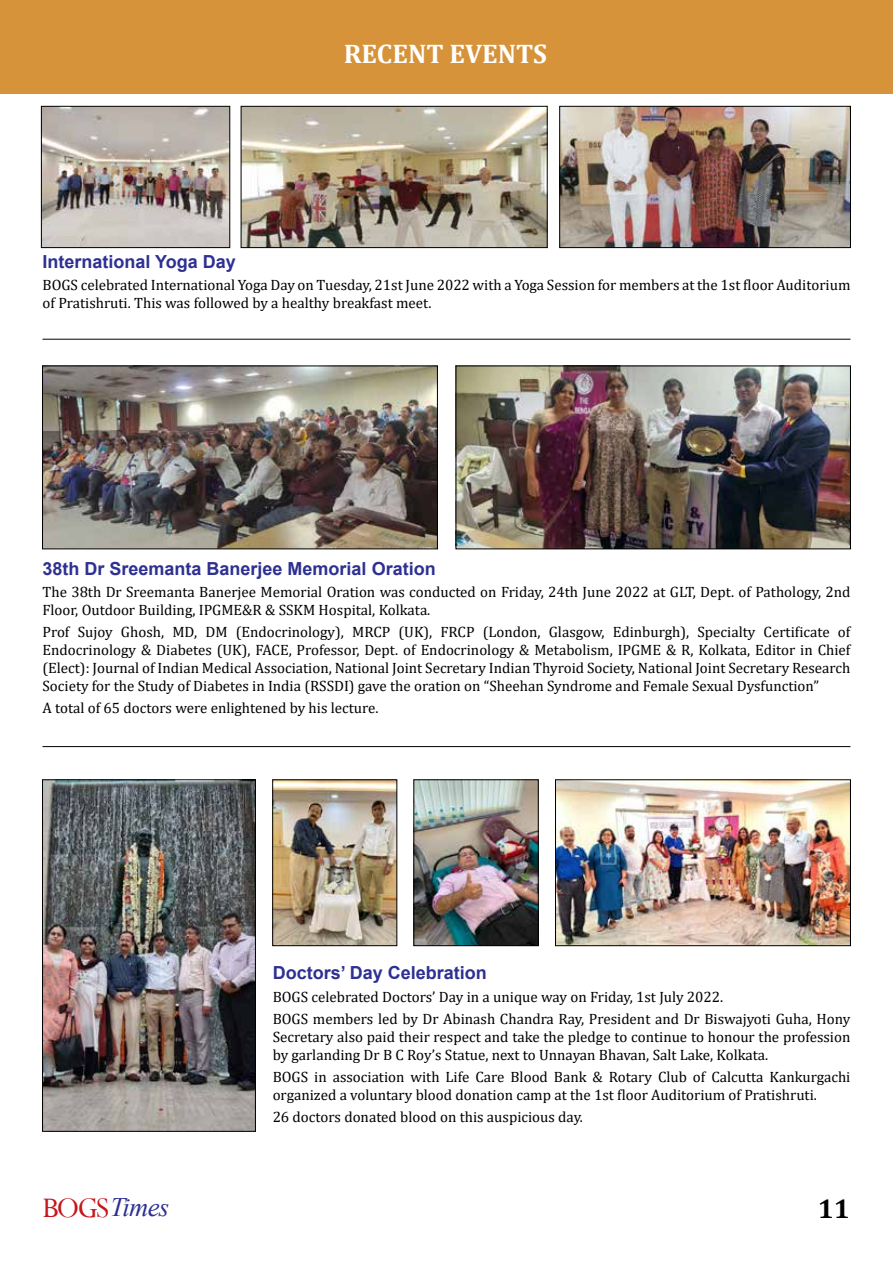
<style>
.page{position:relative;width:893px;height:1263px;background:#fff}
.page>*{position:absolute;margin:0;border:0;box-sizing:border-box;transform-origin:0 0}
.t1{font:700 27px "Cambria";color:#fff}
.t2{font:700 27px "Cambria";color:#000}
.t3{font:italic 26.7px "Times New Roman";letter-spacing:-.03em;color:#2e3092}
.t4{font:700 18px "Arial";color:#2e3092}
.t5{font:15px/18px "Cambria";color:#000}
.s1{font-family:"Perpetua";font-style:normal;font-size:31.65px;color:#c4161c}
</style>
<div class="page">
<div style="left:0;top:0;width:893px;height:93px;background:#d79339"></div>
<img style="left:43px;top:108px;width:185px;height:138px">
<div style="left:41px;top:106px;width:189px;height:142px;border:1px solid #000"></div>
<img style="left:243px;top:108px;width:303px;height:138px">
<div style="left:241px;top:106px;width:307px;height:142px;border:1px solid #000"></div>
<img style="left:561px;top:108px;width:288px;height:138px">
<div style="left:559px;top:106px;width:292px;height:142px;border:1px solid #000"></div>
<img style="left:44px;top:368px;width:392px;height:179px">
<div style="left:42px;top:366px;width:396px;height:183px;border:1px solid #000"></div>
<img style="left:458px;top:368px;width:391px;height:179px">
<div style="left:456px;top:366px;width:395px;height:183px;border:1px solid #000"></div>
<img style="left:415px;top:781px;width:122px;height:163px">
<div style="left:413px;top:779px;width:126px;height:167px;border:1px solid #000"></div>
<img style="left:274px;top:781px;width:121px;height:163px">
<div style="left:272px;top:779px;width:125px;height:167px;border:1px solid #000"></div>
<img style="left:557px;top:781px;width:292px;height:163px">
<div style="left:555px;top:779px;width:296px;height:167px;border:1px solid #000"></div>
<img style="left:44px;top:781px;width:210px;height:349px">
<div style="left:42px;top:779px;width:214px;height:353px;border:1px solid #000"></div>
<hr style="left:43px;top:339px;width:807px;height:1px;background:#000">
<hr style="left:43px;top:746px;width:807px;height:1px;background:#000">
<h1 class="t1" style="left:344px;top:35px;width:205px">RECENT EVENTS</h1>
<p class="t4" style="left:43px;top:249px;width:195px">International Yoga Day</p>
<p class="t5" style="left:43px;top:276px;width:809px">BOGS celebrated International Yoga Day on Tuesday, 21st June 2022 with a Yoga Session for members at the 1st floor Auditorium of Pratishruti. This was followed by a healthy breakfast meet.</p>
<p class="t4" style="left:43px;top:556px;width:395px">38th Dr Sreemanta Banerjee Memorial Oration</p>
<p class="t5" style="left:43px;top:583px;width:809px">The 38th Dr Sreemanta Banerjee Memorial Oration was conducted on Friday, 24th June 2022 at GLT, Dept. of Pathology, 2nd<br>Floor, Outdoor Building, IPGME&amp;R &amp; SSKM Hospital, Kolkata.</p>
<p class="t5" style="left:43px;top:623px;width:809px;text-align:justify">Prof Sujoy Ghosh, MD, DM (Endocrinology), MRCP (UK), FRCP (London, Glasgow, Edinburgh), Specialty Certificate of Endocrinology &amp; Diabetes (UK), FACE, Professor, Dept. of Endocrinology &amp; Metabolism, IPGME &amp; R, Kolkata, Editor in Chief (Elect): Journal of Indian Medical Association, National Joint Secretary Indian Thyroid Society, National Joint Secretary Research Society for the Study of Diabetes in India (RSSDI) gave the oration on “Sheehan Syndrome and Female Sexual Dysfunction”</p>
<p class="t5" style="left:43px;top:699px;width:338px">A total of 65 doctors were enlightened by his lecture.</p>
<p class="t4" style="left:273px;top:960px;width:216px">Doctors’ Day Celebration</p>
<p class="t5" style="left:273px;top:985px;width:579px;line-height:22.2px">BOGS celebrated Doctors’ Day in a unique way on Friday, 1st July 2022.<br>BOGS members led by Dr Abinash Chandra Ray, President and Dr Biswajyoti Guha, Hony</p>
<p class="t5" style="left:273px;top:1028px;width:579px">Secretary also paid their respect and take the pledge to continue to honour the profession by garlanding Dr B C Roy’s Statue, next to Unnayan Bhavan, Salt Lake, Kolkata.</p>
<p class="t5" style="left:273px;top:1068px;width:579px">BOGS in association with Life Care Blood Bank &amp; Rotary Club of Calcutta Kankurgachi organized a voluntary blood donation camp at the 1st floor Auditorium of Pratishruti.</p>
<p class="t5" style="left:273px;top:1108px;width:312px">26 doctors donated blood on this auspicious day.</p>
<h2 class="t3" style="left:43px;top:1189px;width:128px"><span class="s1">BOGS</span>Times</h2>
<h1 class="t2" style="left:818px;top:1189px;width:33px">11</h1>
</div>
